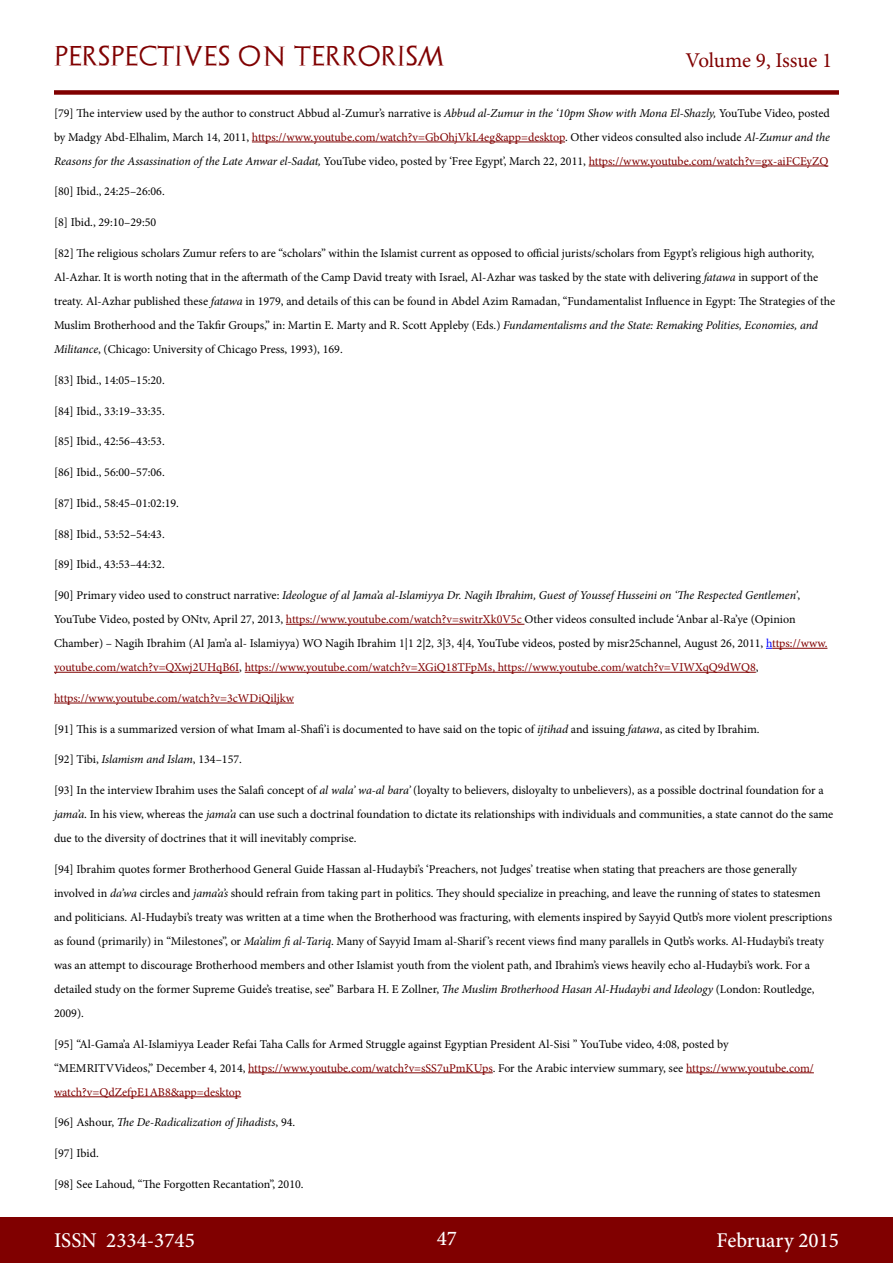
<style>
.page{position:relative;width:893px;height:1263px;background:#fff}
.page>*{position:absolute;margin:0;border:0;box-sizing:border-box;transform-origin:0 0}
.t1{font:500 21px "Minion Pro";color:#fff}
.t2{font:21px "Archeologicaps";letter-spacing:.045em;color:#800000}
.t3{font:21px "Minion Pro";letter-spacing:-.005em;color:#800000}
.Footnotes{font:12px/24px "Minion Pro";color:#000}
.Footnotes-2{font:italic 12px "Minion Pro";letter-spacing:-.005em;color:#000}
.Footnotes-3{font:12px "Minion Pro";color:#800000}
.s1{font-style:italic}
.s2{color:#800000}
.s3{color:#00f}
.s4{font-style:normal}
</style>
<div class="page">
<div style="left:0;top:1217px;width:893px;height:46px;background:#800000"></div>
<div style="left:54px;top:90px;width:785px;height:5px;background:#800000"></div>
<hr style="left:252px;top:142px;width:313px;height:1px;background:#800000">
<hr style="left:589px;top:166px;width:239px;height:1px;background:#800000">
<hr style="left:286px;top:624px;width:238px;height:1px;background:#800000">
<hr style="left:772px;top:648px;width:55px;height:1px;background:#800000">
<hr style="left:54px;top:672px;width:185px;height:1px;background:#800000">
<hr style="left:245px;top:672px;width:511px;height:1px;background:#800000">
<hr style="left:54px;top:703px;width:240px;height:1px;background:#800000">
<hr style="left:248px;top:1072px;width:245px;height:1px;background:#800000">
<hr style="left:686px;top:1072px;width:128px;height:1px;background:#800000">
<hr style="left:54px;top:1096px;width:187px;height:1px;background:#800000">
<h1 class="t2" style="left:54px;top:43px;width:392px">PERSPECTIVES ON TERRORISM</h1>
<h1 class="t3" style="left:686px;top:46px;width:148px">Volume 9, Issue 1</h1>
<p class="Footnotes" style="left:54px;top:101px;width:778px;text-align:justify">[79] The interview used by the author to construct Abbud al-Zumur’s narrative is <span class="s1">Abbud al-Zumur in the ‘10pm Show with Mona El-Shazly,</span> YouTube Video, posted by Madgy Abd-Elhalim, March 14, 2011, <span class="s2">https://www.youtube.com/watch?v=GbOhjVkL4eg&amp;app=desktop</span>. Other videos consulted also include <span class="s1">Al-Zumur and the Reasons for the Assassination of the Late Anwar el-Sadat,</span> YouTube video, posted by ‘Free Egypt’, March 22, 2011, <span class="s2">https://www.youtube.com/watch?v=gx-aiFCEyZQ</span></p>
<p class="Footnotes" style="left:54px;top:180px;width:112px">[80] Ibid., 24:25–26:06.</p>
<p class="Footnotes" style="left:54px;top:210px;width:104px">[8] Ibid., 29:10–29:50</p>
<p class="Footnotes" style="left:54px;top:241px;width:783px">[82] The religious scholars Zumur refers to are “scholars” within the Islamist current as opposed to official jurists/scholars from Egypt’s religious high authority, Al-Azhar. It is worth noting that in the aftermath of the Camp David treaty with Israel, Al-Azhar was tasked by the state with delivering <span class="s1">fatawa</span> in support of the treaty. Al-Azhar published these <span class="s1">fatawa</span> in 1979, and details of this can be found in Abdel Azim Ramadan, “Fundamentalist Influence in Egypt: The Strategies of the Muslim Brotherhood and the Takfir Groups,” in: Martin E. Marty and R. Scott Appleby (Eds.) <span class="s1">Fundamentalisms and the State: Remaking Polities, Economies, and Militance</span>, (Chicago: University of Chicago Press, 1993), 169.</p>
<p class="Footnotes" style="left:54px;top:368px;width:112px">[83] Ibid., 14:05–15:20.</p>
<p class="Footnotes" style="left:54px;top:399px;width:112px">[84] Ibid., 33:19–33:35.</p>
<p class="Footnotes" style="left:54px;top:429px;width:112px">[85] Ibid., 42:56–43:53.</p>
<p class="Footnotes" style="left:54px;top:460px;width:112px">[86] Ibid., 56:00–57:06.</p>
<p class="Footnotes" style="left:54px;top:491px;width:127px">[87] Ibid., 58:45–01:02:19.</p>
<p class="Footnotes" style="left:54px;top:522px;width:112px">[88] Ibid., 53:52–54:43.</p>
<p class="Footnotes" style="left:54px;top:552px;width:112px">[89] Ibid., 43:53–44:32.</p>
<p class="Footnotes" style="left:54px;top:583px;width:775px">[90] Primary video used to construct narrative: <span class="s1">Ideologue of al Jama’a al-Islamiyya Dr. Nagih Ibrahim, Guest of Youssef Husseini on ‘The Respected Gentlemen’</span>, YouTube Video, posted by ONtv, April 27, 2013, <span class="s2">https://www.youtube.com/watch?v=switrXk0V5c</span> Other videos consulted include ‘Anbar al-Ra’ye (Opinion Chamber) – Nagih Ibrahim (Al Jam’a al- Islamiyya) WO Nagih Ibrahim 1|1 2|2, 3|3, 4|4, YouTube videos, posted by misr25channel, August 26, 2011, <span class="s3">h</span><span class="s2">ttps://www. youtube.com/watch?v=QXwj2UHqB6I</span>, <span class="s2">https://www.youtube.com/watch?v=XGiQ18TFpMs, https://www.youtube.com/watch?v=VIWXqQ9dWQ8</span>,</p>
<p class="Footnotes-3" style="left:54px;top:690px;width:241px">https://www.youtube.com/watch?v=3cWDiQiljkw</p>
<p class="Footnotes" style="left:54px;top:717px;width:707px">[91] This is a summarized version of what Imam al-Shafi’i is documented to have said on the topic of <span class="s1">ijtihad</span> and issuing <span class="s1">fatawa</span>, as cited by Ibrahim.</p>
<p class="Footnotes" style="left:54px;top:747px;width:189px">[92] Tibi, <span class="s1">Islamism and Islam</span>, 134–157.</p>
<p class="Footnotes" style="left:54px;top:778px;width:781px">[93] In the interview Ibrahim uses the Salafi concept of <span class="s1">al wala’ wa-al bara’</span> (loyalty to believers, disloyalty to unbelievers), as a possible doctrinal foundation for a <span class="s1">jama’a</span>. In his view, whereas the <span class="s1">jama’a</span> can use such a doctrinal foundation to dictate its relationships with individuals and communities, a state cannot do the same due to the diversity of doctrines that it will inevitably comprise.</p>
<p class="Footnotes" style="left:54px;top:857px;width:780px">[94] Ibrahim quotes former Brotherhood General Guide Hassan al-Hudaybi’s ‘Preachers, not Judges’ treatise when stating that preachers are those generally involved in <span class="s1">da’wa</span> circles and <span class="s1">jama’a’s</span> should refrain from taking part in politics. They should specialize in preaching, and leave the running of states to statesmen and politicians. Al-Hudaybi’s treaty was written at a time when the Brotherhood was fracturing, with elements inspired by Sayyid Qutb’s more violent prescriptions as found (primarily) in “Milestones”, or <span class="s1">Ma’alim fi al-Tariq</span>. Many of Sayyid Imam al-Sharif ’s recent views find many parallels in Qutb’s works. Al-Hudaybi’s treaty was an attempt to discourage Brotherhood members and other Islamist youth from the violent path, and Ibrahim’s views heavily echo al-Hudaybi’s work. For a detailed study on the former Supreme Guide’s treatise, see” Barbara H. E Zollner, <span class="s1">The Muslim Brotherhood Hasan Al-Hudaybi and Ideology</span> (London: Routledge, 2009).</p>
<p class="Footnotes" style="left:54px;top:1032px;width:761px">[95] “Al-Gama’a Al-Islamiyya Leader Refai Taha Calls for Armed Struggle against Egyptian President Al-Sisi ” YouTube video, 4:08, posted by “MEMRITVVideos,” December 4, 2014, <span class="s2">https://www.youtube.com/watch?v=sSS7uPmKUps</span>. For the Arabic interview summary, see <span class="s2">https://www.youtube.com/ watch?v=QdZefpE1AB8&amp;app=desktop</span></p>
<p class="Footnotes-2" style="left:54px;top:1114px;width:243px"><span class="s4">[96] Ashour,</span> The De-Radicalization of Jihadists<span class="s4">, 94.</span></p>
<p class="Footnotes" style="left:54px;top:1141px;width:46px">[97] Ibid.</p>
<p class="Footnotes" style="left:54px;top:1172px;width:251px">[98] See Lahoud, “The Forgotten Recantation”, 2010.</p>
<h1 class="t1" style="left:54px;top:1226px;width:142px">ISSN 2334-3745</h1>
<h1 class="t1" style="left:437px;top:1224px;width:22px">47</h1>
<h1 class="t1" style="left:717px;top:1226px;width:124px">February 2015</h1>
</div>
